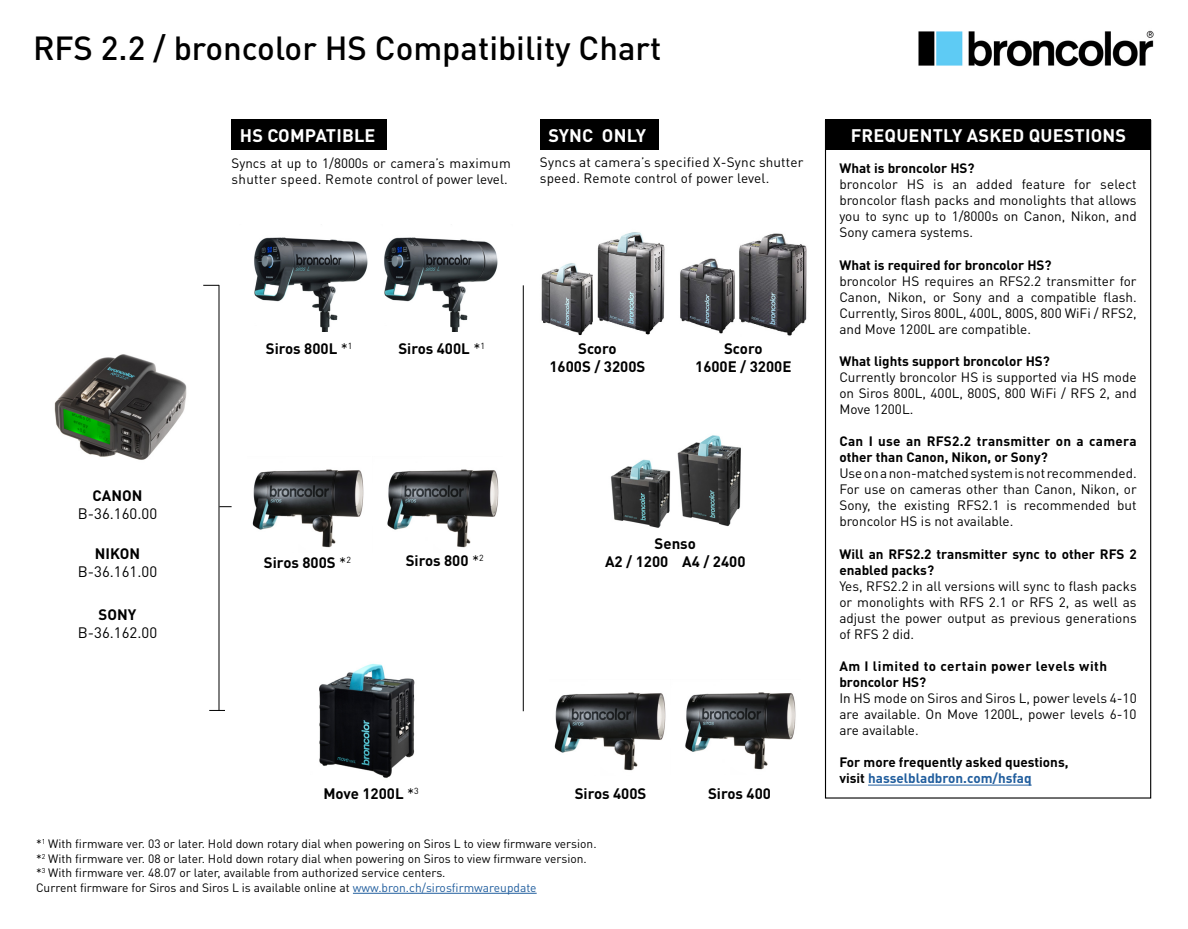
<style>
.page{position:relative;width:1188px;height:929px;background:#fff}
.page>*{position:absolute;margin:0;border:0;box-sizing:border-box;transform-origin:0 0}
.t1{font:500 33px "DINOT";color:#000}
.t2{font:700 18px "DINOT";letter-spacing:.01em;color:#fff}
.t3{font:700 15px/18px "DINOT";color:#000;text-align:center}
.t4{font:15px "DINOT";color:#000}
.t5{font:13.5px/16px "DINOT";color:#000;text-align:justify}
.t6{font:700 13.5px/16px "DINOT";color:#000}
.t7{font:700 13.5px/16px "DINOT";letter-spacing:.035em;color:#000}
.t8{font:12px/14.4px "DINOT";color:#000}
.s1{font-weight:400}
.s2{color:#215e9e}
</style>
<div class="page">
<img style="left:918px;top:30px;width:236px;height:93px">
<img style="left:54px;top:354px;width:133px;height:106px">
<svg style="left:203px;top:285px;width:16px;height:1px"></svg>
<svg style="left:220px;top:506px;width:12px;height:1px"></svg>
<svg style="left:209px;top:710px;width:16px;height:1px"></svg>
<hr style="left:219px;top:285px;width:1px;height:426px;background:#000">
<img style="left:319px;top:664px;width:96px;height:114px">
<img style="left:541px;top:263px;width:52px;height:73px">
<img style="left:597px;top:232px;width:68px;height:103px">
<img style="left:680px;top:258px;width:55px;height:76px">
<img style="left:739px;top:233px;width:68px;height:103px">
<img style="left:610px;top:459px;width:61px;height:69px">
<img style="left:677px;top:435px;width:64px;height:92px">
<img style="left:384px;top:237px;width:114px;height:94px">
<img style="left:252px;top:469px;width:112px;height:79px">
<img style="left:387px;top:469px;width:112px;height:79px">
<img style="left:554px;top:692px;width:112px;height:79px">
<img style="left:685px;top:692px;width:111px;height:78px">
<img style="left:254px;top:237px;width:114px;height:95px">
<hr style="left:523px;top:285px;width:1px;height:426px;background:#000">
<div style="left:232px;top:119px;width:155px;height:31px;background:#000"></div>
<hr style="left:353px;top:893px;width:184px;height:1px;background:#215e9e">
<div style="left:540px;top:119px;width:118px;height:31px;background:#000"></div>
<div style="left:825px;top:119px;width:325px;height:31px;background:#000"></div>
<hr style="left:868px;top:785px;width:164px;height:1px;background:#215e9e">
<h1 class="t1" style="left:33px;top:25px;width:630px">RFS 2.2 / broncolor HS Compatibility Chart</h1>
<p class="t3" style="left:93px;top:486px;width:51px">CANON</p>
<p class="t4" style="left:78px;top:503px;width:81px">B-36.160.00</p>
<p class="t3" style="left:95px;top:544px;width:47px">NIKON</p>
<p class="t4" style="left:78px;top:561px;width:81px">B-36.161.00</p>
<p class="t3" style="left:99px;top:604px;width:39px">SONY</p>
<p class="t4" style="left:78px;top:622px;width:81px">B-36.162.00</p>
<h2 class="t2" style="left:240px;top:124px;width:137px">HS COMPATIBLE</h2>
<p class="t5" style="left:232px;top:154px;width:281px">Syncs at up to 1/8000s or camera’s maximum shutter speed. Remote control of power level.</p>
<h2 class="t2" style="left:548px;top:123px;width:99px">SYNC ONLY</h2>
<p class="t5" style="left:540px;top:154px;width:265px">Syncs at camera’s specified X-Sync shutter speed. Remote control of power level.</p>
<p class="t3" style="left:266px;top:339px;width:88px">Siros 800L <span class="s1">*</span><sup>1</sup></p>
<p class="t3" style="left:398px;top:339px;width:88px">Siros 400L <span class="s1">*</span><sup>1</sup></p>
<p class="t3" style="left:549px;top:339px;width:97px">Scoro<br>1600S / 3200S</p>
<p class="t3" style="left:695px;top:339px;width:98px">Scoro<br>1600E / 3200E</p>
<p class="t3" style="left:264px;top:553px;width:88px">Siros 800S <span class="s1">*</span><sup>2</sup></p>
<p class="t3" style="left:406px;top:551px;width:80px">Siros 800 <span class="s1">*</span><sup>2</sup></p>
<p class="t3" style="left:605px;top:534px;width:142px">Senso<br>A2 / 1200 A4 / 2400</p>
<p class="t3" style="left:323px;top:783px;width:97px">Move 1200L <span class="s1">*</span><sup>3</sup></p>
<p class="t3" style="left:575px;top:783px;width:73px">Siros 400S</p>
<p class="t3" style="left:708px;top:783px;width:64px">Siros 400</p>
<p class="t8" style="left:36px;top:836px;width:562px">*<sup>1</sup> With firmware ver. 03 or later. Hold down rotary dial when powering on Siros L to view firmware version. *<sup>2</sup> With firmware ver. 08 or later. Hold down rotary dial when powering on Siros to view firmware version. *<sup>3</sup> With firmware ver. 48.07 or later, available from authorized service centers.<br>Current firmware for Siros and Siros L is available online at <span class="s2">www.bron.ch/sirosfirmwareupdate</span></p>
<h2 class="t2" style="left:851px;top:123px;width:277px">FREQUENTLY ASKED QUESTIONS</h2>
<p class="t6" style="left:839px;top:160px;width:137px">What is broncolor HS?</p>
<p class="t5" style="left:839px;top:176px;width:299px">broncolor HS is an added feature for select broncolor flash packs and monolights that allows you to sync up to 1/8000s on Canon, Nikon, and Sony camera systems.</p>
<p class="t6" style="left:839px;top:256px;width:214px">What is required for broncolor HS?</p>
<p class="t5" style="left:839px;top:272px;width:299px">broncolor HS requires an RFS2.2 transmitter for Canon, Nikon, or Sony and a compatible flash.<br>Currently, Siros 800L, 400L, 800S, 800 WiFi / RFS2, and Move 1200L are compatible.</p>
<p class="t6" style="left:839px;top:352px;width:212px">What lights support broncolor HS?</p>
<p class="t5" style="left:839px;top:368px;width:299px">Currently broncolor HS is supported via HS mode on Siros 800L, 400L, 800S, 800 WiFi / RFS 2, and Move 1200L.</p>
<p class="t6" style="left:839px;top:433px;width:299px">Can I use an RFS2.2 transmitter on a camera other than Canon, Nikon, or Sony?</p>
<p class="t5" style="left:839px;top:465px;width:299px">Use on a non-matched system is not recommended.<br>For use on cameras other than Canon, Nikon, or Sony, the existing RFS2.1 is recommended but broncolor HS is not available.</p>
<p class="t6" style="left:839px;top:545px;width:299px">Will an RFS2.2 transmitter sync to other RFS 2 enabled packs?</p>
<p class="t5" style="left:839px;top:577px;width:299px">Yes, RFS2.2 in all versions will sync to flash packs or monolights with RFS 2.1 or RFS 2, as well as adjust the power output as previous generations of RFS 2 did.</p>
<p class="t7" style="left:839px;top:657px;width:269px">Am I limited to certain power levels with broncolor HS?</p>
<p class="t5" style="left:839px;top:689px;width:299px">In HS mode on Siros and Siros L, power levels 4-10 are available. On Move 1200L, power levels 6-10 are available.</p>
<p class="t6" style="left:839px;top:754px;width:231px">For more frequently asked questions, visit <span class="s2">hasselbladbron.com/hsfaq</span></p>
</div>
